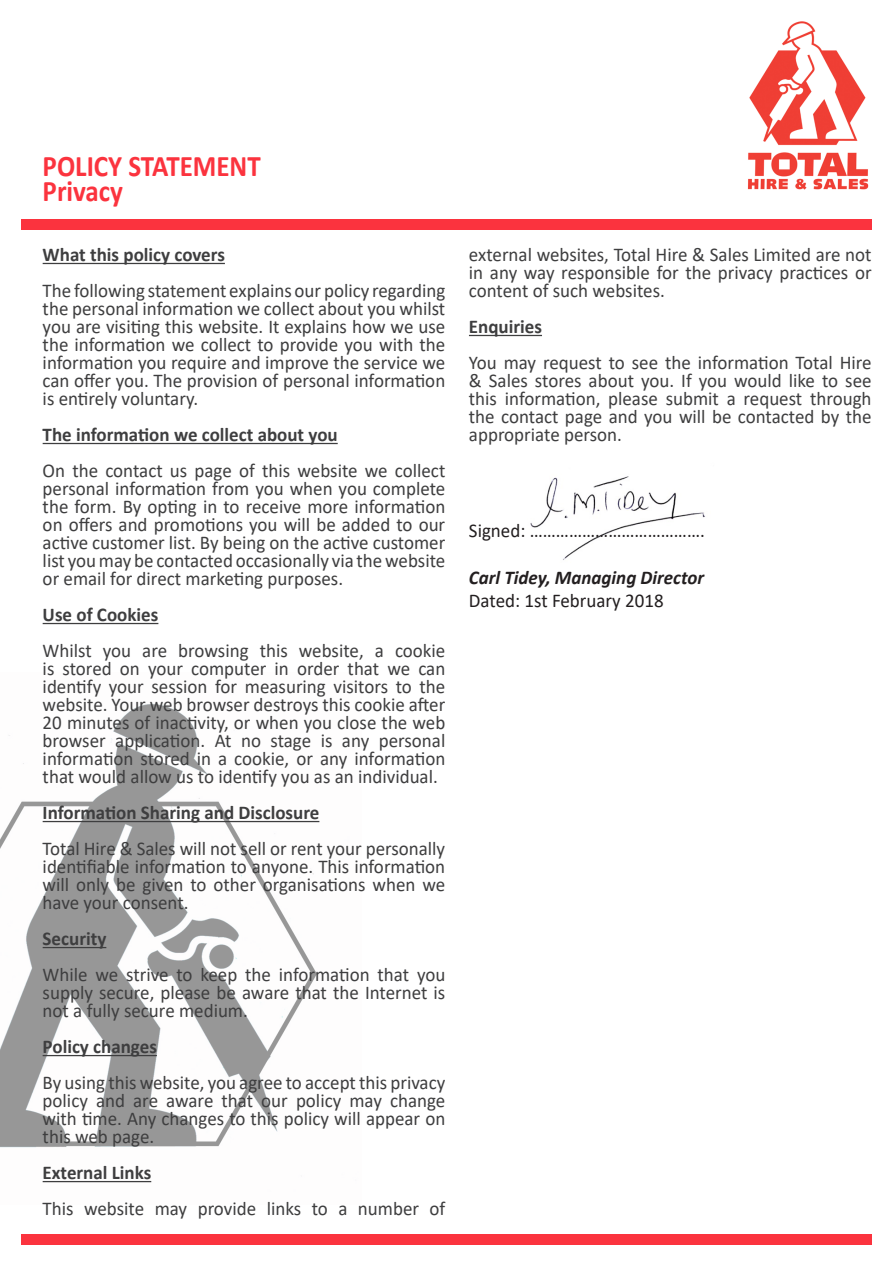
<style>
.page{position:relative;width:893px;height:1263px;background:#fff}
.page>*{position:absolute;margin:0;border:0;box-sizing:border-box;transform-origin:0 0}
.t1{font:700 30px "Calibri";color:#fb333e;scale:.9 1}
.t2{font:19.5px/18px "Calibri";color:#3e3e3f;text-align:justify}
.t3{font:700 19.5px "Calibri";color:#3e3e3f}
.t4{font:19.5px "Calibri";color:#231f20}
.t5{font:italic 700 19.5px "Calibri";color:#231f20}
</style>
<div class="page">
<img style="left:0;top:690px;width:320px;height:493px">
<div style="left:21px;top:1234px;width:851px;height:10px;background:#fb333e"></div>
<img style="left:747px;top:21px;width:122px;height:169px">
<div style="left:21px;top:219px;width:851px;height:11px;background:#fb333e"></div>
<img style="left:530px;top:476px;width:175px;height:84px">
<hr style="left:43px;top:263px;width:182px;height:1px;background:#3e3e3f">
<hr style="left:43px;top:443px;width:295px;height:1px;background:#3e3e3f">
<hr style="left:43px;top:623px;width:115px;height:1px;background:#3e3e3f">
<hr style="left:43px;top:821px;width:276px;height:1px;background:#3e3e3f">
<hr style="left:43px;top:947px;width:63px;height:1px;background:#3e3e3f">
<hr style="left:43px;top:1055px;width:114px;height:1px;background:#3e3e3f">
<hr style="left:43px;top:1181px;width:108px;height:1px;background:#3e3e3f">
<hr style="left:469px;top:335px;width:73px;height:1px;background:#3e3e3f">
<p class="t1" style="left:43px;top:145px;width:244px">POLICY STATEMENT</p>
<p class="t1" style="left:43px;top:170px;width:91px">Privacy</p>
<p class="t3" style="left:43px;top:241px;width:184px">What this policy covers</p>
<p class="t2" style="left:43px;top:281px;width:404px">The following statement explains our policy regarding the personal information we collect about you whilst you are visiting this website. It explains how we use the information we collect to provide you with the information you require and improve the service we can offer you. The provision of personal information is entirely voluntary.</p>
<p class="t3" style="left:43px;top:421px;width:297px">The information we collect about you</p>
<p class="t2" style="left:43px;top:461px;width:404px">On the contact us page of this website we collect personal information from you when you complete the form. By opting in to receive more information on offers and promotions you will be added to our active customer list. By being on the active customer list you may be contacted occasionally via the website or email for direct marketing purposes.</p>
<p class="t3" style="left:43px;top:601px;width:117px">Use of Cookies</p>
<p class="t2" style="left:43px;top:641px;width:404px">Whilst you are browsing this website, a cookie is stored on your computer in order that we can identify your session for measuring visitors to the website. Your web browser destroys this cookie after 20 minutes of inactivity, or when you close the web browser application. At no stage is any personal information stored in a cookie, or any information that would allow us to identify you as an individual.</p>
<p class="t3" style="left:43px;top:799px;width:278px">Information Sharing and Disclosure</p>
<p class="t2" style="left:43px;top:839px;width:404px">Total Hire &amp; Sales will not sell or rent your personally identifiable information to anyone. This information will only be given to other organisations when we have your consent.</p>
<p class="t3" style="left:43px;top:925px;width:65px">Security</p>
<p class="t2" style="left:43px;top:965px;width:404px">While we strive to keep the information that you supply secure, please be aware that the Internet is not a fully secure medium.</p>
<p class="t3" style="left:43px;top:1033px;width:116px">Policy changes</p>
<p class="t2" style="left:43px;top:1073px;width:404px">By using this website, you agree to accept this privacy policy and are aware that our policy may change with time. Any changes to this policy will appear on this web page.</p>
<p class="t3" style="left:43px;top:1159px;width:110px">External Links</p>
<p class="t2" style="left:43px;top:1199px;width:404px">This website may provide links to a number of</p>
<p class="t2" style="left:469px;top:245px;width:404px">external websites, Total Hire &amp; Sales Limited are not in any way responsible for the privacy practices or content of such websites.</p>
<p class="t3" style="left:469px;top:313px;width:75px">Enquiries</p>
<p class="t2" style="left:469px;top:353px;width:404px">You may request to see the information Total Hire &amp; Sales stores about you. If you would like to see this information, please submit a request through the contact page and you will be contacted by the appropriate person.</p>
<p class="t4" style="left:469px;top:517px;width:237px">Signed: ………………………………….</p>
<p class="t5" style="left:469px;top:563px;width:237px">Carl Tidey, Managing Director</p>
<p class="t4" style="left:469px;top:587px;width:196px">Dated: 1st February 2018</p>
</div>
